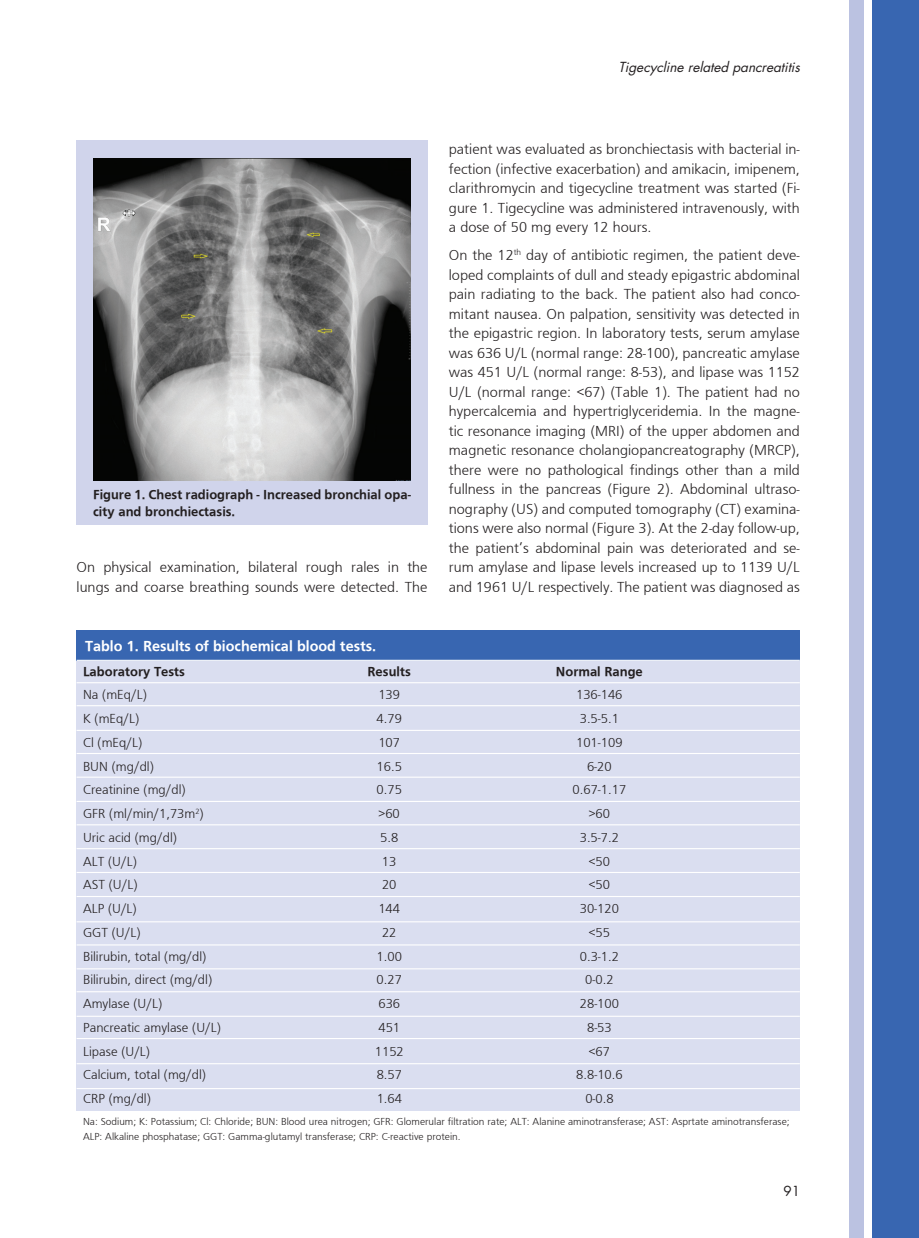
<style>
.page{position:relative;width:919px;height:1238px;background:#fff}
.page>*{position:absolute;margin:0;border:0;box-sizing:border-box;transform-origin:0 0}
.t1{font:300 15px/19.5px "Fruga Sans";color:#231f20;text-align:justify}
.t2{font:700 15px "Fruga Sans";color:#fff}
.t3{font:300 13.5px "Fruga Sans";color:#231f20}
.t4{font:700 13.5px/16.2px "Fruga Sans";color:#231f20}
.t5{font:italic 13.5px "Futura OTF";color:#231f20}
.t6{font:13.5px "Futura OTF";color:#231f20}
.t7{font:300 10.5px/15px "Fruga Sans";color:#231f20}
</style>
<div class="page">
<div style="left:872px;top:0;width:46px;height:1237px;background:#3866b1"></div>
<div style="left:848px;top:0;width:15px;height:1237px;background:#bbc2e1"></div>
<div style="left:77px;top:140px;width:350px;height:384px;background:#d0d4eb"></div>
<img style="left:93px;top:158px;width:318px;height:322px">
<div style="left:77px;top:658px;width:722px;height:452px;background:#dadef0"></div>
<div style="left:77px;top:630px;width:722px;height:31px;background:#3866b1"></div>
<hr style="left:77px;top:659px;width:722px;height:2px;background:#fff">
<hr style="left:77px;top:682px;width:722px;height:1px;background:#fff">
<hr style="left:77px;top:705px;width:722px;height:1px;background:#fff">
<hr style="left:77px;top:729px;width:722px;height:2px;background:#fff">
<hr style="left:77px;top:753px;width:722px;height:1px;background:#fff">
<hr style="left:77px;top:776px;width:722px;height:1px;background:#fff">
<hr style="left:77px;top:800px;width:722px;height:2px;background:#fff">
<hr style="left:77px;top:824px;width:722px;height:1px;background:#fff">
<hr style="left:77px;top:848px;width:722px;height:1px;background:#fff">
<hr style="left:77px;top:871px;width:722px;height:2px;background:#fff">
<hr style="left:77px;top:895px;width:722px;height:2px;background:#fff">
<hr style="left:77px;top:921px;width:722px;height:1px;background:#fff">
<hr style="left:77px;top:944px;width:722px;height:1px;background:#fff">
<hr style="left:77px;top:968px;width:722px;height:1px;background:#fff">
<hr style="left:77px;top:991px;width:722px;height:1px;background:#fff">
<hr style="left:77px;top:1015px;width:722px;height:1px;background:#fff">
<hr style="left:77px;top:1037px;width:722px;height:2px;background:#fff">
<hr style="left:77px;top:1063px;width:722px;height:1px;background:#fff">
<hr style="left:77px;top:1087px;width:722px;height:2px;background:#fff">
<p class="t5" style="left:618px;top:59px;width:183px">Tigecycline related pancreatitis</p>
<p class="t4" style="left:93px;top:486px;width:319px">Figure 1. Chest radiograph - Increased bronchial opa&shy;city and bronchiectasis.</p>
<p class="t1" style="left:77px;top:557px;width:352px">On physical examination, bilateral rough rales in the lungs and coarse breathing sounds were detected. The</p>
<p class="t1" style="left:449px;top:139px;width:352px">patient was evaluated as bronchiectasis with bacterial in&shy;fection (infective exacerbation) and amikacin, imipenem, clarithromycin and tigecycline treatment was started (Fi&shy;gure 1. Tigecycline was administered intravenously, with a dose of 50 mg every 12 hours.</p>
<p class="t1" style="left:449px;top:245px;width:352px">On the 12<sup>th</sup> day of antibiotic regimen, the patient deve&shy;loped complaints of dull and steady epigastric abdominal pain radiating to the back. The patient also had conco&shy;mitant nausea. On palpation, sensitivity was detected in the epigastric region. In laboratory tests, serum amylase was 636 U/L (normal range: 28-100), pancreatic amylase was 451 U/L (normal range: 8-53), and lipase was 1152<br>U/L (normal range: &lt;67) (Table 1). The patient had no hypercalcemia and hypertriglyceridemia. In the magne&shy;tic resonance imaging (MRI) of the upper abdomen and magnetic resonance cholangiopancreatography (MRCP), there were no pathological findings other than a mild fullness in the pancreas (Figure 2). Abdominal ultraso&shy;nography (US) and computed tomography (CT) examina&shy;tions were also normal (Figure 3). At the 2-day follow-up, the patient’s abdominal pain was deteriorated and se&shy;rum amylase and lipase levels increased up to 1139 U/L and 1961 U/L respectively. The patient was diagnosed as</p>
<p class="t2" style="left:85px;top:637px;width:293px">Tablo 1. Results of biochemical blood tests.</p>
<p class="t4" style="left:83px;top:662px;width:104px">Laboratory Tests</p>
<p class="t4" style="left:367px;top:662px;width:45px">Results</p>
<p class="t4" style="left:556px;top:662px;width:88px">Normal Range</p>
<p class="t3" style="left:83px;top:687px;width:65px">Na (mEq/L)</p>
<p class="t3" style="left:378px;top:687px;width:23px">139</p>
<p class="t3" style="left:576px;top:687px;width:48px">136-146</p>
<p class="t3" style="left:83px;top:710px;width:58px">K (mEq/L)</p>
<p class="t3" style="left:376px;top:710px;width:27px">4.79</p>
<p class="t3" style="left:579px;top:710px;width:41px">3.5-5.1</p>
<p class="t3" style="left:83px;top:734px;width:61px">Cl (mEq/L)</p>
<p class="t3" style="left:378px;top:734px;width:23px">107</p>
<p class="t3" style="left:576px;top:734px;width:48px">101-109</p>
<p class="t3" style="left:83px;top:758px;width:72px">BUN (mg/dl)</p>
<p class="t3" style="left:376px;top:758px;width:27px">16.5</p>
<p class="t3" style="left:587px;top:758px;width:26px">6-20</p>
<p class="t3" style="left:83px;top:782px;width:104px">Creatinine (mg/dl)</p>
<p class="t3" style="left:376px;top:782px;width:27px">0.75</p>
<p class="t3" style="left:572px;top:782px;width:55px">0.67-1.17</p>
<p class="t3" style="left:83px;top:805px;width:122px">GFR (ml/min/1,73m<sup>2</sup>)</p>
<p class="t3" style="left:378px;top:805px;width:23px">&gt;60</p>
<p class="t3" style="left:588px;top:805px;width:23px">&gt;60</p>
<p class="t3" style="left:83px;top:829px;width:95px">Uric acid (mg/dl)</p>
<p class="t3" style="left:380px;top:829px;width:20px">5.8</p>
<p class="t3" style="left:579px;top:829px;width:41px">3.5-7.2</p>
<p class="t3" style="left:83px;top:853px;width:55px">ALT (U/L)</p>
<p class="t3" style="left:382px;top:853px;width:16px">13</p>
<p class="t3" style="left:588px;top:853px;width:23px">&lt;50</p>
<p class="t3" style="left:83px;top:877px;width:56px">AST (U/L)</p>
<p class="t3" style="left:382px;top:877px;width:16px">20</p>
<p class="t3" style="left:588px;top:877px;width:23px">&lt;50</p>
<p class="t3" style="left:83px;top:900px;width:55px">ALP (U/L)</p>
<p class="t3" style="left:378px;top:900px;width:23px">144</p>
<p class="t3" style="left:579px;top:900px;width:41px">30-120</p>
<p class="t3" style="left:83px;top:924px;width:59px">GGT (U/L)</p>
<p class="t3" style="left:382px;top:924px;width:16px">22</p>
<p class="t3" style="left:588px;top:924px;width:23px">&lt;55</p>
<p class="t3" style="left:83px;top:948px;width:125px">Bilirubin, total (mg/dl)</p>
<p class="t3" style="left:376px;top:948px;width:27px">1.00</p>
<p class="t3" style="left:579px;top:948px;width:41px">0.3-1.2</p>
<p class="t3" style="left:83px;top:972px;width:130px">Bilirubin, direct (mg/dl)</p>
<p class="t3" style="left:376px;top:972px;width:27px">0.27</p>
<p class="t3" style="left:585px;top:972px;width:30px">0-0.2</p>
<p class="t3" style="left:83px;top:995px;width:81px">Amylase (U/L)</p>
<p class="t3" style="left:378px;top:995px;width:23px">636</p>
<p class="t3" style="left:579px;top:995px;width:41px">28-100</p>
<p class="t3" style="left:83px;top:1019px;width:139px">Pancreatic amylase (U/L)</p>
<p class="t3" style="left:378px;top:1019px;width:23px">451</p>
<p class="t3" style="left:587px;top:1019px;width:26px">8-53</p>
<p class="t3" style="left:83px;top:1043px;width:68px">Lipase (U/L)</p>
<p class="t3" style="left:375px;top:1043px;width:30px">1152</p>
<p class="t3" style="left:588px;top:1043px;width:23px">&lt;67</p>
<p class="t3" style="left:83px;top:1067px;width:124px">Calcium, total (mg/dl)</p>
<p class="t3" style="left:376px;top:1067px;width:27px">8.57</p>
<p class="t3" style="left:576px;top:1067px;width:48px">8.8-10.6</p>
<p class="t3" style="left:83px;top:1090px;width:69px">CRP (mg/dl)</p>
<p class="t3" style="left:376px;top:1090px;width:27px">1.64</p>
<p class="t3" style="left:585px;top:1090px;width:30px">0-0.8</p>
<p class="t7" style="left:83px;top:1114px;width:708px">Na: Sodium; K: Potassium; Cl: Chloride; BUN: Blood urea nitrogen; GFR: Glomerular filtration rate; ALT: Alanine aminotransferase; AST: Asprtate aminotransferase;<br>ALP: Alkaline phosphatase; GGT: Gamma-glutamyl transferase; CRP: C-reactive protein.</p>
<p class="t6" style="left:783px;top:1181px;width:18px">91</p>
</div>
